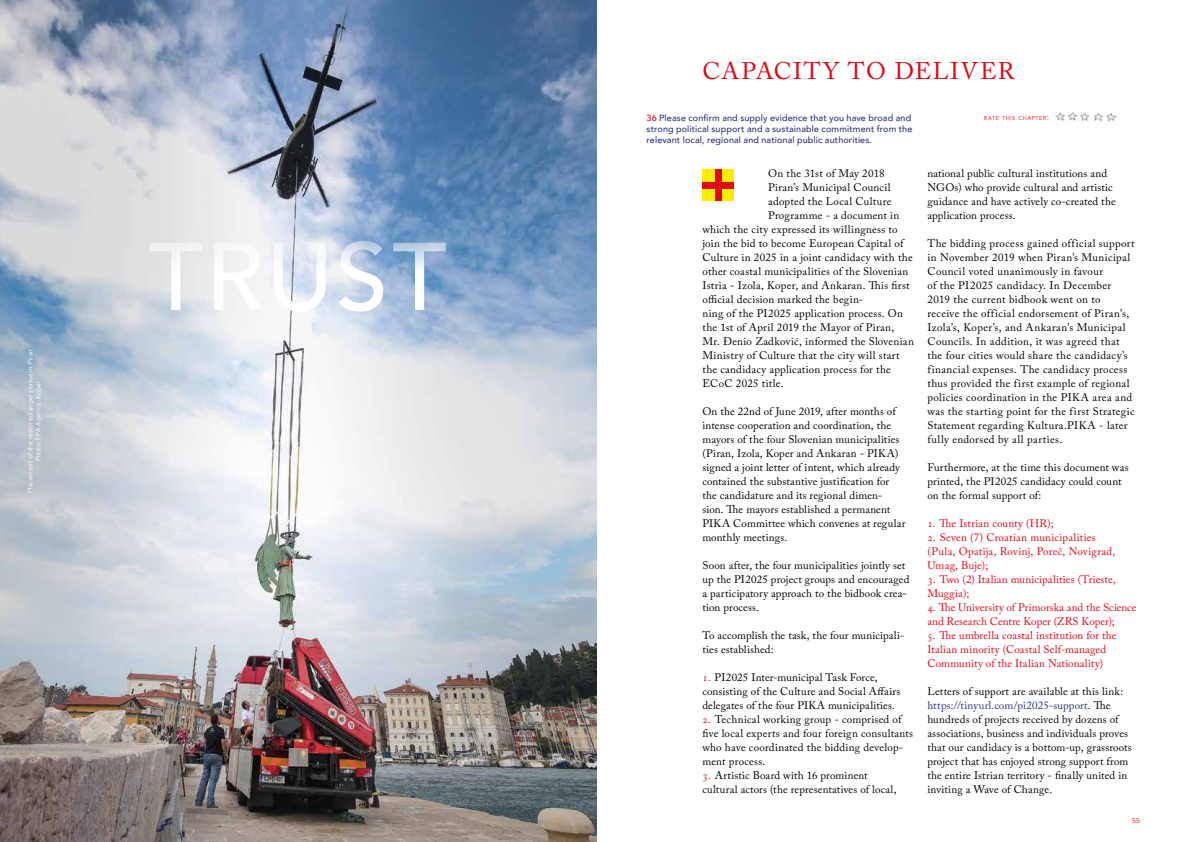
<style>
.page{position:relative;width:1191px;height:842px;background:#fff}
.page>*{position:absolute;margin:0;border:0;box-sizing:border-box;transform-origin:0 0}
.t1{font:500 94.9px "Avenir";letter-spacing:.025em;color:#fff}
.t2{font:24px "Adobe Caslon Pro";letter-spacing:.055em;color:#e30613}
.t3{font:11px/14px "Adobe Caslon Pro";letter-spacing:.02em;color:#000}
.t4{font:11px/14px "Adobe Caslon Pro";letter-spacing:.005em;color:#e30613}
.t5{font:11px "Adobe Caslon Pro";color:#000}
.t6{font:500 9px/11px "Avenir";letter-spacing:.015em;color:#283583}
.t7{font:7px "Avenir";color:#e30613}
.t8{font:6.5px/8px "Avenir";letter-spacing:.03em;color:#fff;text-align:center}
.t9{font:5.6px "Avenir";letter-spacing:.09em;color:#e30613}
.s1{font-size:8px}
.s2{color:#e30613}
.s3{color:#283583}
</style>
<div class="page">
<img style="left:0;top:0;width:596px;height:842px">
<div style="left:702px;top:169px;width:32px;height:32px;background:#ffed00"></div>
<div style="left:715px;top:169px;width:6px;height:32px;background:#e30613"></div>
<div style="left:702px;top:182px;width:32px;height:6px;background:#e30613"></div>
<img style="left:1055px;top:112px;width:62px;height:10px">
<p class="t8" style="left:26px;top:493px;width:145px;rotate:-90deg">Placement of the restored angel statue in Piran<br>Photo: FPA Agency, Koper</p>
<h1 class="t1" style="left:149px;top:195px;width:300px">TRUST</h1>
<h2 class="t2" style="left:702px;top:57px;width:313px">CAPACITY TO DELIVER</h2>
<p class="t9" style="left:984px;top:114px;width:66px">RATE THIS CHAPTER<span class="s1">:</span></p>
<p class="t6" style="left:646px;top:112px;width:267px"><span class="s2">36</span> Please confirm and supply evidence that you have broad and strong political support and a sustainable commitment from the relevant local, regional and national public authorities.</p>
<p class="t5" style="left:768px;top:167px;width:118px">On the 31st of May 2018</p>
<p class="t3" style="left:768px;top:180px;width:124px">Piran’s Municipal Council</p>
<p class="t3" style="left:768px;top:194px;width:125px">adopted the Local Culture</p>
<p class="t3" style="left:768px;top:208px;width:133px">Programme - a document in</p>
<p class="t3" style="left:702px;top:222px;width:197px">which the city expressed its willingness to</p>
<p class="t3" style="left:702px;top:236px;width:204px">join the bid to become European Capital of</p>
<p class="t3" style="left:702px;top:250px;width:212px">Culture in 2025 in a joint candidacy with the</p>
<p class="t3" style="left:702px;top:264px;width:207px">other coastal municipalities of the Slovenian</p>
<p class="t3" style="left:702px;top:278px;width:209px">Istria - Izola, Koper, and Ankaran. This first</p>
<p class="t3" style="left:702px;top:292px;width:162px">official decision marked the begin-</p>
<p class="t3" style="left:702px;top:306px;width:202px">ning of the PI2025 application process. On</p>
<p class="t3" style="left:702px;top:320px;width:193px">the 1st of April 2019 the Mayor of Piran,</p>
<p class="t3" style="left:702px;top:334px;width:213px">Mr. Đenio Zadković, informed the Slovenian</p>
<p class="t3" style="left:702px;top:348px;width:199px">Ministry of Culture that the city will start</p>
<p class="t3" style="left:702px;top:362px;width:190px">the candidacy application process for the</p>
<p class="t3" style="left:702px;top:376px;width:83px">ECoC 2025 title.</p>
<p class="t3" style="left:702px;top:404px;width:205px">On the 22nd of June 2019, after months of intense cooperation and coordination, the mayors of the four Slovenian municipalities (Piran, Izola, Koper and Ankaran - PIKA) signed a joint letter of intent, which already contained the substantive justification for the candidature and its regional dimen&shy;sion. The mayors established a permanent PIKA Committee which convenes at regular monthly meetings.</p>
<p class="t3" style="left:702px;top:558px;width:208px">Soon after, the four municipalities jointly set up the PI2025 project groups and encouraged a participatory approach to the bidbook crea&shy;tion process.</p>
<p class="t3" style="left:702px;top:628px;width:203px">To accomplish the task, the four municipali&shy;ties established:</p>
<p class="t3" style="left:702px;top:670px;width:199px"><span class="s2">1.</span> PI2025 Inter-municipal Task Force, consisting of the Culture and Social Affairs delegates of the four PIKA municipalities.</p>
<p class="t3" style="left:702px;top:712px;width:212px"><span class="s2">2.</span> Technical working group - comprised of five local experts and four foreign consultants who have coordinated the bidding develop&shy;ment process.</p>
<p class="t3" style="left:702px;top:768px;width:195px"><span class="s2">3.</span> Artistic Board with 16 prominent cultural actors (the representatives of local,</p>
<p class="t3" style="left:927px;top:166px;width:190px">national public cultural institutions and NGOs) who provide cultural and artistic guidance and have actively co-created the application process.</p>
<p class="t3" style="left:927px;top:236px;width:209px">The bidding process gained official support in November 2019 when Piran’s Municipal Council voted unanimously in favour<br>of the PI2025 candidacy. In December 2019 the current bidbook went on to receive the official endorsement of Piran’s, Izola’s, Koper’s, and Ankaran’s Municipal Councils. In addition, it was agreed that the four cities would share the candidacy’s financial expenses. The candidacy process thus provided the first example of regional policies coordination in the PIKA area and was the starting point for the first Strategic Statement regarding Kultura.PIKA - later fully endorsed by all parties.</p>
<p class="t3" style="left:927px;top:460px;width:203px">Furthermore, at the time this document was printed, the PI2025 candidacy could count on the formal support of:</p>
<p class="t4" style="left:927px;top:516px;width:128px">1. The Istrian county (HR);</p>
<p class="t4" style="left:927px;top:530px;width:189px">2. Seven (7) Croatian municipalities (Pula, Opatija, Rovinj, Poreč, Novigrad,<br>Umag, Buje);</p>
<p class="t4" style="left:927px;top:572px;width:190px">3. Two (2) Italian municipalities (Trieste,<br>Muggia);</p>
<p class="t4" style="left:927px;top:600px;width:211px">4. The University of Primorska and the Science and Research Centre Koper (ZRS Koper);</p>
<p class="t4" style="left:927px;top:628px;width:191px">5. The umbrella coastal institution for the<br>Italian minority (Coastal Self-managed<br>Community of the Italian Nationality)</p>
<p class="t3" style="left:927px;top:684px;width:206px">Letters of support are available at this link: <span class="s3">https://tinyurl.com/pi2025-support</span>. The hundreds of projects received by dozens of associations, business and individuals proves that our candidacy is a bottom-up, grassroots project that has enjoyed strong support from the entire Istrian territory - finally united in inviting a Wave of Change.</p>
<p class="t7" style="left:1132px;top:816px;width:9px">55</p>
</div>
